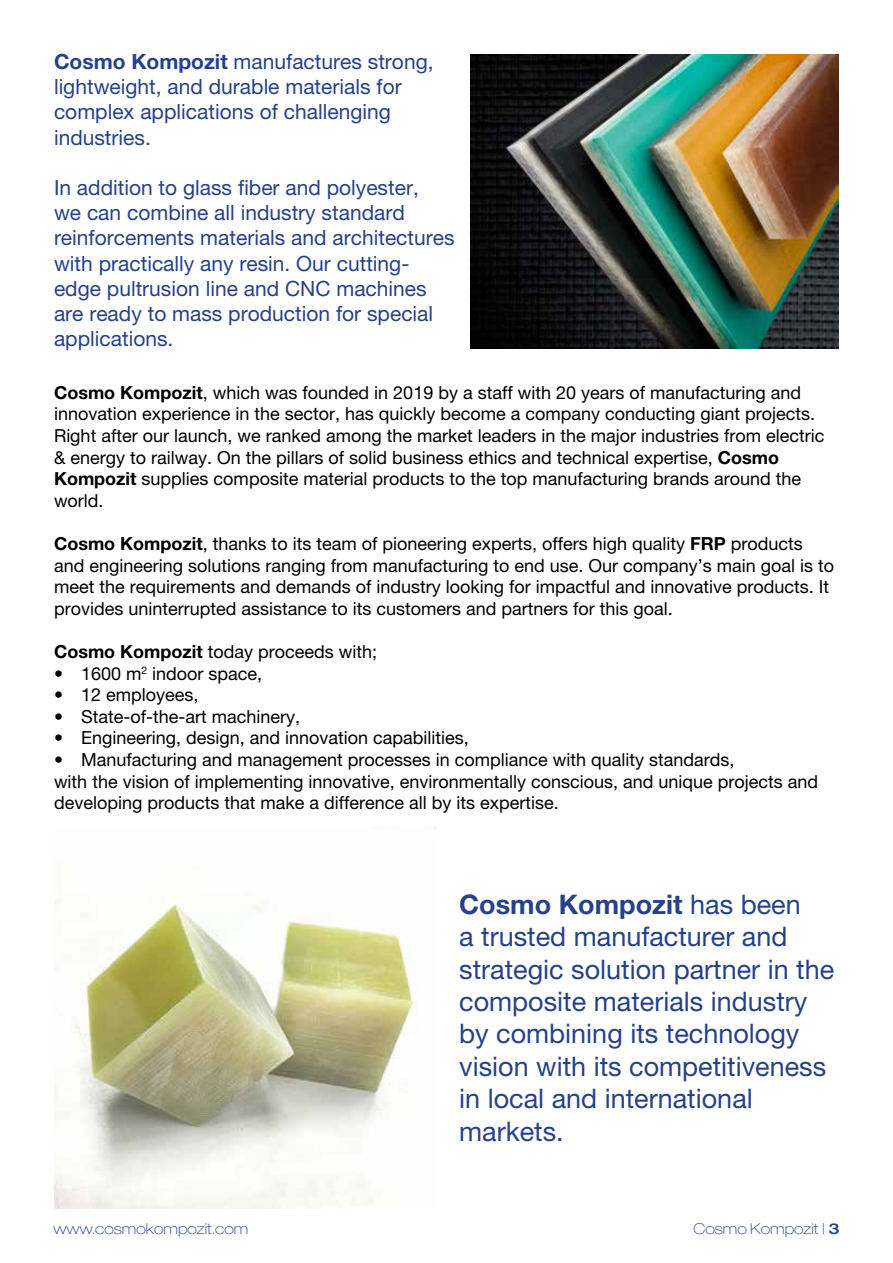
<style>
.page{position:relative;width:893px;height:1263px;background:#fff}
.page>*{position:absolute;margin:0;border:0;box-sizing:border-box;transform-origin:0 0}
.t1{font:27px/32.4px "Helvetica Neue LT Pro";color:#25408f}
.t2{font:21px/25.2px "Helvetica Neue LT Pro";color:#25408f}
.t3{font:18px/21.6px "Helvetica Neue LT Pro";color:#000}
.t4{font:100 expanded 15px "Helvetica Neue LT Pro";color:#25408f}
.s1{font-weight:700}
.s2{font-weight:500}
</style>
<div class="page">
<img style="left:470px;top:54px;width:369px;height:295px">
<img style="left:54px;top:895px;width:361px;height:314px">
<p class="t2" style="left:54px;top:49px;width:381px"><span class="s1">Cosmo Kompozit</span> manufactures strong, lightweight, and durable materials for complex applications of challenging industries.</p>
<p class="t2" style="left:54px;top:175px;width:402px">In addition to glass fiber and polyester,<br>we can combine all industry standard reinforcements materials and architectures with practically any resin. Our cutting&shy;edge pultrusion line and CNC machines are ready to mass production for special applications.</p>
<p class="t3" style="left:54px;top:381px;width:772px"><span class="s1">Cosmo Kompozit</span>, which was founded in 2019 by a staff with 20 years of manufacturing and innovation experience in the sector, has quickly become a company conducting giant projects.<br>Right after our launch, we ranked among the market leaders in the major industries from electric &amp; energy to railway. On the pillars of solid business ethics and technical expertise, <span class="s1">Cosmo Kompozit</span> supplies composite material products to the top manufacturing brands around the world.</p>
<p class="t3" style="left:54px;top:532px;width:782px"><span class="s1">Cosmo Kompozit</span>, thanks to its team of pioneering experts, offers high quality <span class="s1">FRP</span> products and engineering solutions ranging from manufacturing to end use. Our company’s main goal is to meet the requirements and demands of industry looking for impactful and innovative products. It provides uninterrupted assistance to its customers and partners for this goal.</p>
<p class="t3" style="left:54px;top:640px;width:325px"><span class="s1">Cosmo Kompozit</span> today proceeds with;</p>
<p class="t3" style="left:54px;top:662px;width:210px">• 1600 m<sup>2</sup> indoor space,</p>
<p class="t3" style="left:54px;top:684px;width:146px">• 12 employees,</p>
<p class="t3" style="left:54px;top:705px;width:248px">• State-of-the-art machinery,</p>
<p class="t3" style="left:54px;top:727px;width:416px">• Engineering, design, and innovation capabilities,</p>
<p class="t3" style="left:54px;top:748px;width:766px">• Manufacturing and management processes in compliance with quality standards,<br>with the vision of implementing innovative, environmentally conscious, and unique projects and developing products that make a difference all by its expertise.</p>
<h1 class="t1" style="left:459px;top:888px;width:377px"><span class="s1">Cosmo Kompozit</span> has been<br>a trusted manufacturer and strategic solution partner in the composite materials industry by combining its technology vision with its competitiveness in local and international markets.</h1>
<p class="t4" style="left:54px;top:1220px;width:196px">www.cosmokompozit.com</p>
<p class="t4" style="left:693px;top:1220px;width:148px">Cosmo Kompozit | <span class="s2">3</span></p>
</div>
